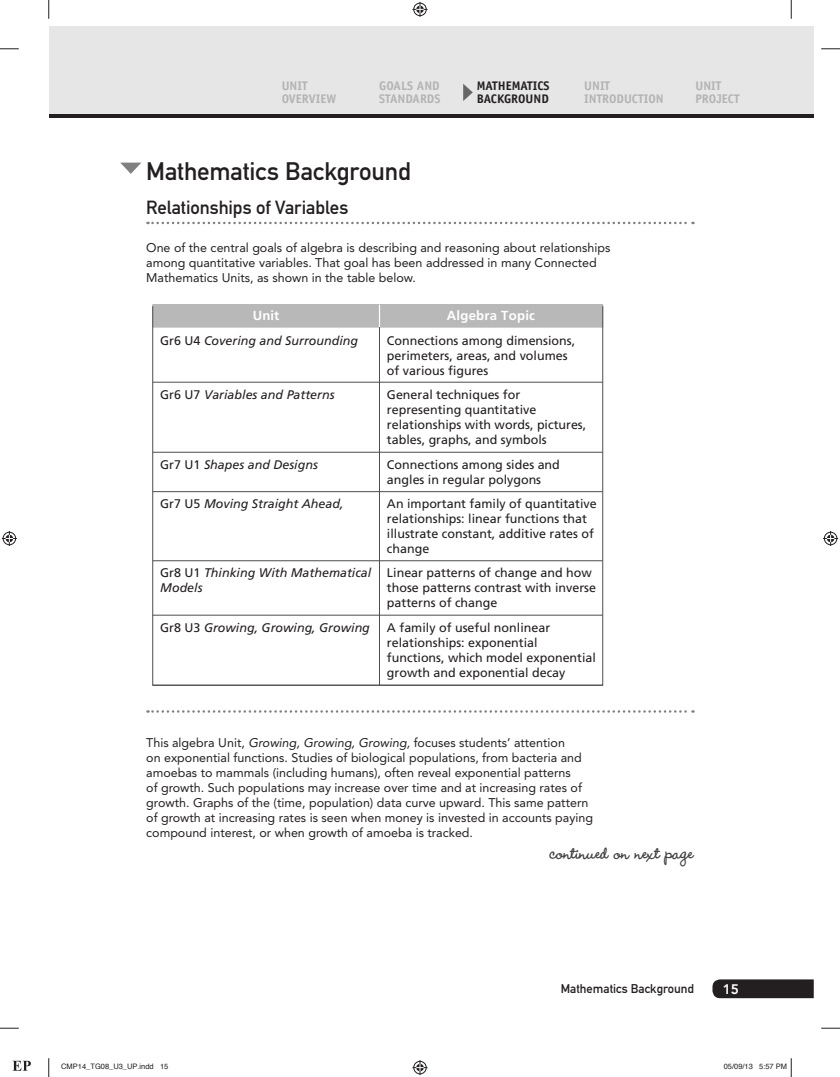
<style>
.page{position:relative;width:840px;height:1077px;background:#fff}
.page>*{position:absolute;margin:0;border:0;box-sizing:border-box;transform-origin:0 0}
.t1{font:25px "DIN Mittelschrift Std";letter-spacing:-.01em;color:#231f20}
.t2{font:700 22.5px "Wendy LP Std";color:#404040}
.t3{font:18.75px "DIN Mittelschrift Std";letter-spacing:-.005em;color:#231f20}
.t4{font:800 13.75px "Avenir LT Std";color:#fff}
.t5{font:700 13.12px "Frutiger LT Std";letter-spacing:.02em;color:#fff}
.t6{font:12.5px/15px "Avenir LT Std";color:#231f20}
.t7{font:12.5px/15px "Frutiger LT Std";color:#231f20}
.t8{font:italic 12.5px/15px "Frutiger LT Std";color:#231f20}
.t9{font:700 12.5px/13.1px "Officina Sans Std";color:#b3b3b3}
.t10{font:700 12.5px/13.1px "Officina Sans Std";color:#231f20}
.t11{font:12.5px "DIN Mittelschrift Std";color:#231f20}
.t12{font:7.5px "Helvetica";color:#231f20}
.s1{font-style:normal}
.s2{font-style:italic}
</style>
<div class="page">
<div style="left:49px;top:88px;width:765px;height:30px;background:#231f20"></div>
<div style="left:49px;top:26px;width:765px;height:88px;background:#e6e6e6"></div>
<svg style="left:463px;top:84px;width:10px;height:17px"></svg>
<svg style="left:148px;top:222px;width:545px;height:2px"></svg>
<svg style="left:148px;top:710px;width:545px;height:2px"></svg>
<div style="left:153px;top:304px;width:450px;height:23px;background:#b8b8b8"></div>
<hr style="left:153px;top:382px;width:450px;height:1px;background:#4d4d4d">
<hr style="left:153px;top:452px;width:450px;height:1px;background:#4d4d4d">
<hr style="left:153px;top:560px;width:450px;height:1px;background:#4d4d4d">
<hr style="left:153px;top:614px;width:450px;height:1px;background:#4d4d4d">
<hr style="left:153px;top:684px;width:450px;height:1px;background:#4d4d4d">
<hr style="left:153px;top:491px;width:450px;height:1px;background:#4d4d4d">
<hr style="left:379px;top:306px;width:1px;height:379px;background:#4d4d4d">
<svg style="left:379px;top:304px;width:1px;height:23px"></svg>
<svg style="left:120px;top:162px;width:21px;height:12px"></svg>
<svg style="left:712px;top:979px;width:102px;height:19px;background:#2c2829"></svg>
<svg style="left:0;top:48px;width:19px;height:2px"></svg>
<svg style="left:821px;top:48px;width:19px;height:2px"></svg>
<svg style="left:0;top:1027px;width:19px;height:1px"></svg>
<svg style="left:821px;top:1027px;width:19px;height:1px"></svg>
<svg style="left:48px;top:0;width:2px;height:19px"></svg>
<svg style="left:48px;top:1058px;width:2px;height:18px"></svg>
<svg style="left:790px;top:0;width:2px;height:19px"></svg>
<svg style="left:412px;top:2px;width:16px;height:15px"></svg>
<svg style="left:412px;top:1060px;width:16px;height:14px"></svg>
<svg style="left:2px;top:531px;width:15px;height:15px"></svg>
<svg style="left:823px;top:531px;width:15px;height:15px"></svg>
<svg style="left:790px;top:1058px;width:2px;height:18px"></svg>
<svg style="left:12px;top:1060px;width:19px;height:10px"></svg>
<p class="t9" style="left:282px;top:79px;width:56px">UNIT<br>OVERVIEW</p>
<p class="t9" style="left:379px;top:79px;width:63px">GOALS AND<br>STANDARDS</p>
<p class="t10" style="left:477px;top:79px;width:74px">MATHEMATICS<br>BACKGROUND</p>
<p class="t9" style="left:584px;top:79px;width:81px">UNIT<br>INTRODUCTION</p>
<p class="t9" style="left:696px;top:79px;width:46px">UNIT<br>PROJECT</p>
<p class="t1" style="left:146px;top:157px;width:266px">Mathematics Background</p>
<p class="t3" style="left:146px;top:196px;width:204px">Relationships of Variables</p>
<p class="t6" style="left:146px;top:240px;width:466px">One of the central goals of algebra is describing and reasoning about relationships among quantitative variables. That goal has been addressed in many Connected<br>Mathematics Units, as shown in the table below.</p>
<p class="t5" style="left:253px;top:307px;width:28px">Unit</p>
<p class="t5" style="left:447px;top:307px;width:90px">Algebra Topic</p>
<p class="t8" style="left:160px;top:333px;width:199px"><span class="s1">Gr6 U4</span> Covering and Surrounding</p>
<p class="t7" style="left:387px;top:333px;width:190px">Connections among dimensions, perimeters, areas, and volumes of various figures</p>
<p class="t7" style="left:387px;top:387px;width:201px">General techniques for representing quantitative relationships with words, pictures, tables, graphs, and symbols</p>
<p class="t7" style="left:387px;top:457px;width:174px">Connections among sides and angles in regular polygons</p>
<p class="t7" style="left:387px;top:496px;width:211px">An important family of quantitative relationships: linear functions that illustrate constant, additive rates of change</p>
<p class="t7" style="left:387px;top:565px;width:211px">Linear patterns of change and how those patterns contrast with inverse patterns of change</p>
<p class="t7" style="left:387px;top:620px;width:211px">A family of useful nonlinear relationships: exponential functions, which model exponential growth and exponential decay</p>
<p class="t8" style="left:160px;top:387px;width:176px"><span class="s1">Gr6 U7</span> Variables and Patterns</p>
<p class="t8" style="left:160px;top:457px;width:159px"><span class="s1">Gr7 U1</span> Shapes and Designs</p>
<p class="t8" style="left:160px;top:496px;width:185px"><span class="s1">Gr7 U5</span> Moving Straight Ahead,</p>
<p class="t8" style="left:160px;top:565px;width:213px"><span class="s1">Gr8 U1</span> Thinking With Mathematical<br>Models</p>
<p class="t8" style="left:160px;top:620px;width:211px"><span class="s1">Gr8 U3</span> Growing, Growing, Growing</p>
<p class="t6" style="left:146px;top:734px;width:448px">This algebra Unit, <span class="s2">Growing, Growing, Growing,</span> focuses students’ attention<br>on exponential functions. Studies of biological populations, from bacteria and amoebas to mammals (including humans), often reveal exponential patterns<br>of growth. Such populations may increase over time and at increasing rates of growth. Graphs of the (time, population) data curve upward. This same pattern of growth at increasing rates is seen when money is invested in accounts paying compound interest, or when growth of amoeba is tracked.</p>
<p class="t2" style="left:550px;top:839px;width:146px">continued on next page</p>
<p class="t11" style="left:561px;top:981px;width:135px">Mathematics Background</p>
<p class="t4" style="left:723px;top:980px;width:18px">15</p>
<p class="t12" style="left:61px;top:1060px;width:109px">CMP14_TG08_U3_UP.indd 15</p>
<p class="t12" style="left:724px;top:1060px;width:65px">05/09/13 5:57 PM</p>
</div>
